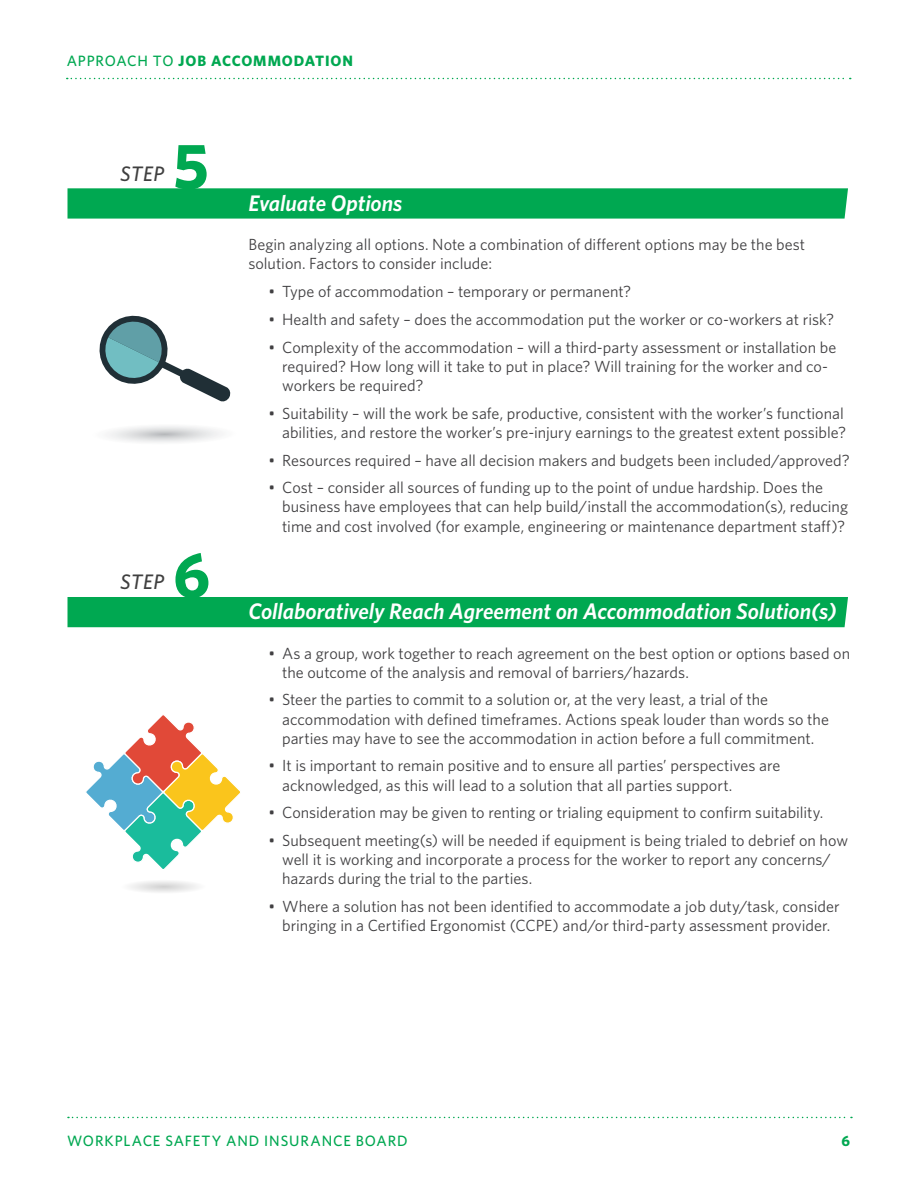
<style>
.page{position:relative;width:918px;height:1188px;background:#fff}
.page>*{position:absolute;margin:0;border:0;box-sizing:border-box;transform-origin:0 0}
.NUMBER{font:700 64.5px "Whitney";color:#00a851}
.Step_Heads{font:italic 600 22.5px "Whitney";color:#fff}
.STEP{font:italic 500 21px "Whitney";letter-spacing:.025em;color:#404040}
.BODY{font:16.2px/19.2px "Whitney";color:#414042}
.t1{font:500 15px "Whitney";letter-spacing:.06em;color:#00a851}
.t2{font:700 15px "Whitney";letter-spacing:.055em;color:#00a851}
.s1{font-weight:500}
</style>
<div class="page">
<svg style="left:67px;top:78px;width:784px;height:1px"></svg>
<svg style="left:68px;top:1117px;width:784px;height:1px"></svg>
<div style="left:68px;top:188px;width:780px;height:31px;background:#00a851"></div>
<div style="left:68px;top:597px;width:780px;height:30px;background:#00a851"></div>
<svg style="left:86px;top:715px;width:154px;height:154px"></svg>
<svg style="left:130px;top:881px;width:67px;height:11px"></svg>
<svg style="left:99px;top:315px;width:132px;height:87px"></svg>
<svg style="left:109px;top:426px;width:111px;height:16px"></svg>
<p class="t2" style="left:67px;top:51px;width:288px"><span class="s1">APPROACH TO</span> JOB ACCOMMODATION</p>
<h3 class="STEP" style="left:120px;top:159px;width:46px">STEP</h3>
<h3 class="NUMBER" style="left:173px;top:123px;width:37px">5</h3>
<h3 class="STEP" style="left:120px;top:568px;width:46px">STEP</h3>
<h3 class="NUMBER" style="left:173px;top:532px;width:39px">6</h3>
<h2 class="Step_Heads" style="left:248px;top:188px;width:155px">Evaluate Options</h2>
<p class="BODY" style="left:248px;top:235px;width:558px">Begin analyzing all options. Note a combination of different options may be the best solution. Factors to consider include:</p>
<p class="BODY" style="left:269px;top:282px;width:364px">• Type of accommodation – temporary or permanent?</p>
<p class="BODY" style="left:269px;top:309px;width:567px">• Health and safety – does the accommodation put the worker or co-workers at risk?</p>
<p class="BODY" style="left:282px;top:337px;width:556px;text-indent:-14px">• Complexity of the accommodation – will a third-party assessment or installation be required? How long will it take to put in place? Will training for the worker and co&shy;workers be required?</p>
<p class="BODY" style="left:269px;top:403px;width:579px;text-align:right">• Suitability – will the work be safe, productive, consistent with the worker’s functional abilities, and restore the worker’s pre-injury earnings to the greatest extent possible?</p>
<p class="BODY" style="left:269px;top:450px;width:583px">• Resources required – have all decision makers and budgets been included/approved?</p>
<p class="BODY" style="left:282px;top:478px;width:568px;text-indent:-14px">• Cost – consider all sources of funding up to the point of undue hardship. Does the business have employees that can help build/install the accommodation(s), reducing time and cost involved (for example, engineering or maintenance department staff)?</p>
<h2 class="Step_Heads" style="left:248px;top:596px;width:590px">Collaboratively Reach Agreement on Accommodation Solution(s)</h2>
<p class="BODY" style="left:282px;top:643px;width:570px;text-indent:-14px">• As a group, work together to reach agreement on the best option or options based on the outcome of the analysis and removal of barriers/hazards.</p>
<p class="BODY" style="left:282px;top:690px;width:548px;text-indent:-14px">• Steer the parties to commit to a solution or, at the very least, a trial of the accommodation with defined timeframes. Actions speak louder than words so the parties may have to see the accommodation in action before a full commitment.</p>
<p class="BODY" style="left:282px;top:756px;width:500px;text-indent:-14px">• It is important to remain positive and to ensure all parties’ perspectives are acknowledged, as this will lead to a solution that all parties support.</p>
<p class="BODY" style="left:269px;top:803px;width:556px">• Consideration may be given to renting or trialing equipment to confirm suitability.</p>
<p class="BODY" style="left:282px;top:830px;width:567px;text-indent:-14px">• Subsequent meeting(s) will be needed if equipment is being trialed to debrief on how well it is working and incorporate a process for the worker to report any concerns/ hazards during the trial to the parties.</p>
<p class="BODY" style="left:269px;top:896px;width:573px;text-align:center">• Where a solution has not been identified to accommodate a job duty/task, consider bringing in a Certified Ergonomist (CCPE) and/or third-party assessment provider.</p>
<p class="t1" style="left:67px;top:1131px;width:342px">WORKPLACE SAFETY AND INSURANCE BOARD</p>
<p class="t2" style="left:842px;top:1131px;width:10px">6</p>
</div>
